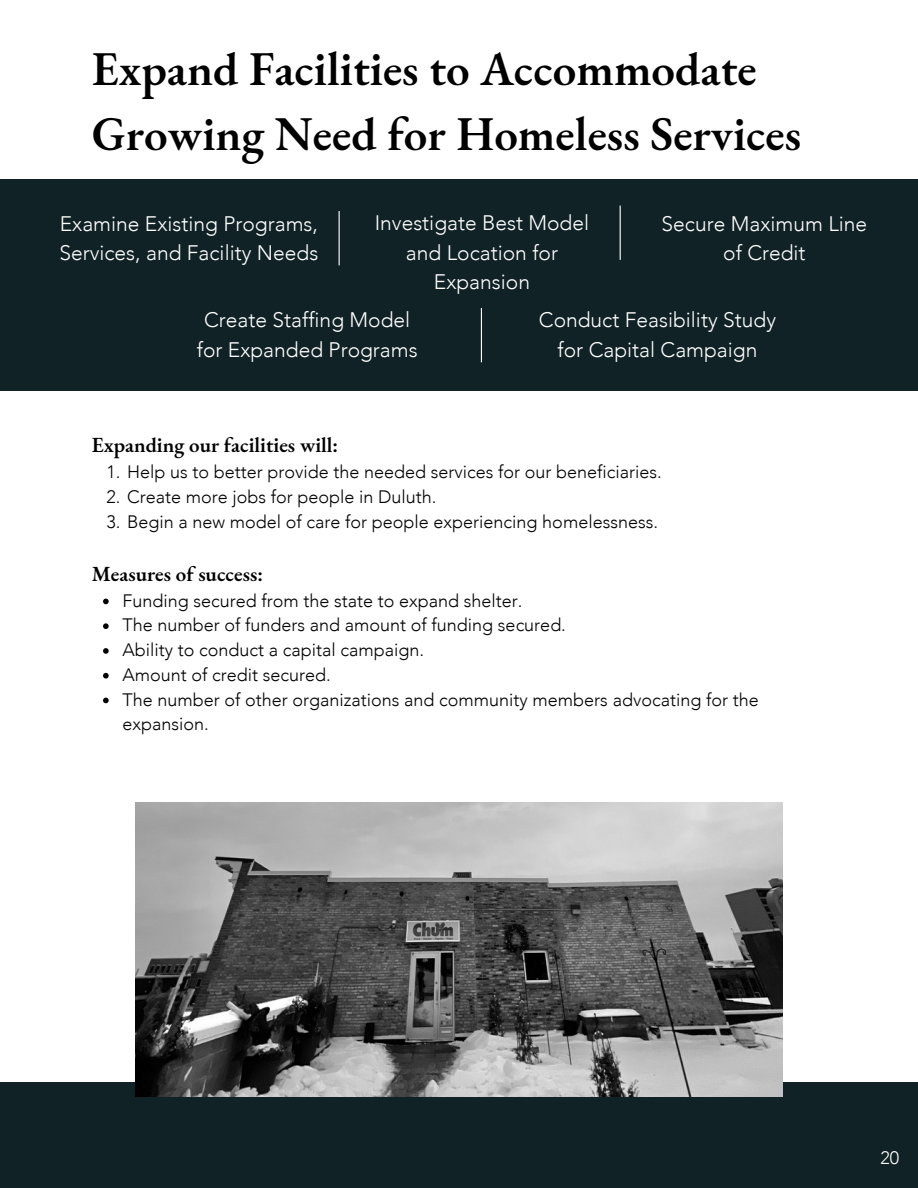
<style>
.page{position:relative;width:918px;height:1188px;background:#fff}
.page>*{position:absolute;margin:0;border:0;box-sizing:border-box;transform-origin:0 0}
.t1{font:600 47.25px/65.2px "EB Garamond";color:#000}
.t2{font:300 21px/29.2px "Avenir";color:#fff;text-align:center}
.t3{font:600 21px "EB Garamond";color:#000}
.t4{font:300 18px/24.8px "Avenir";color:#000}
.t5{font:300 18px "Avenir";color:#fff}
</style>
<div class="page">
<div style="left:0;top:1083px;width:918px;height:105px;background:#102226"></div>
<img style="left:136px;top:803px;width:646px;height:293px">
<div style="left:0;top:179px;width:918px;height:211px;background:#102226"></div>
<hr style="left:481px;top:308px;width:1px;height:54px;background:#fff">
<hr style="left:620px;top:206px;width:1px;height:54px;background:#fff">
<hr style="left:339px;top:211px;width:1px;height:54px;background:#fff">
<svg style="left:103px;top:599px;width:6px;height:5px"></svg>
<svg style="left:103px;top:623px;width:6px;height:6px"></svg>
<svg style="left:103px;top:648px;width:6px;height:6px"></svg>
<svg style="left:103px;top:673px;width:6px;height:6px"></svg>
<svg style="left:103px;top:698px;width:6px;height:5px"></svg>
<p class="t1" style="left:92px;top:35px;width:711px">Expand Facilities to Accommodate<br>Growing Need for Homeless Services</p>
<p class="t2" style="left:59px;top:210px;width:260px;text-align:left">Examine Existing Programs,<br>Services, and Facility Needs</p>
<p class="t2" style="left:375px;top:209px;width:216px">Investigate Best Model and Location for<br>Expansion</p>
<p class="t2" style="left:662px;top:210px;width:207px">Secure Maximum Line of Credit</p>
<p class="t2" style="left:197px;top:306px;width:222px">Create Staffing Model for Expanded Programs</p>
<p class="t2" style="left:539px;top:306px;width:239px">Conduct Feasibility Study for Capital Campaign</p>
<p class="t3" style="left:92px;top:431px;width:248px">Expanding our facilities will:</p>
<p class="t4" style="left:107px;top:460px;width:557px">1. Help us to better provide the needed services for our beneficiaries.</p>
<p class="t4" style="left:107px;top:485px;width:332px">2. Create more jobs for people in Duluth.</p>
<p class="t4" style="left:107px;top:510px;width:553px">3. Begin a new model of care for people experiencing homelessness.</p>
<p class="t3" style="left:92px;top:559px;width:173px">Measures of success:</p>
<p class="t4" style="left:122px;top:588px;width:402px">Funding secured from the state to expand shelter.</p>
<p class="t4" style="left:122px;top:613px;width:445px">The number of funders and amount of funding secured.</p>
<p class="t4" style="left:122px;top:638px;width:303px">Ability to conduct a capital campaign.</p>
<p class="t4" style="left:122px;top:663px;width:210px">Amount of credit secured.</p>
<p class="t4" style="left:122px;top:687px;width:638px">The number of other organizations and community members advocating for the expansion.</p>
<p class="t5" style="left:881px;top:1146px;width:20px">20</p>
</div>
